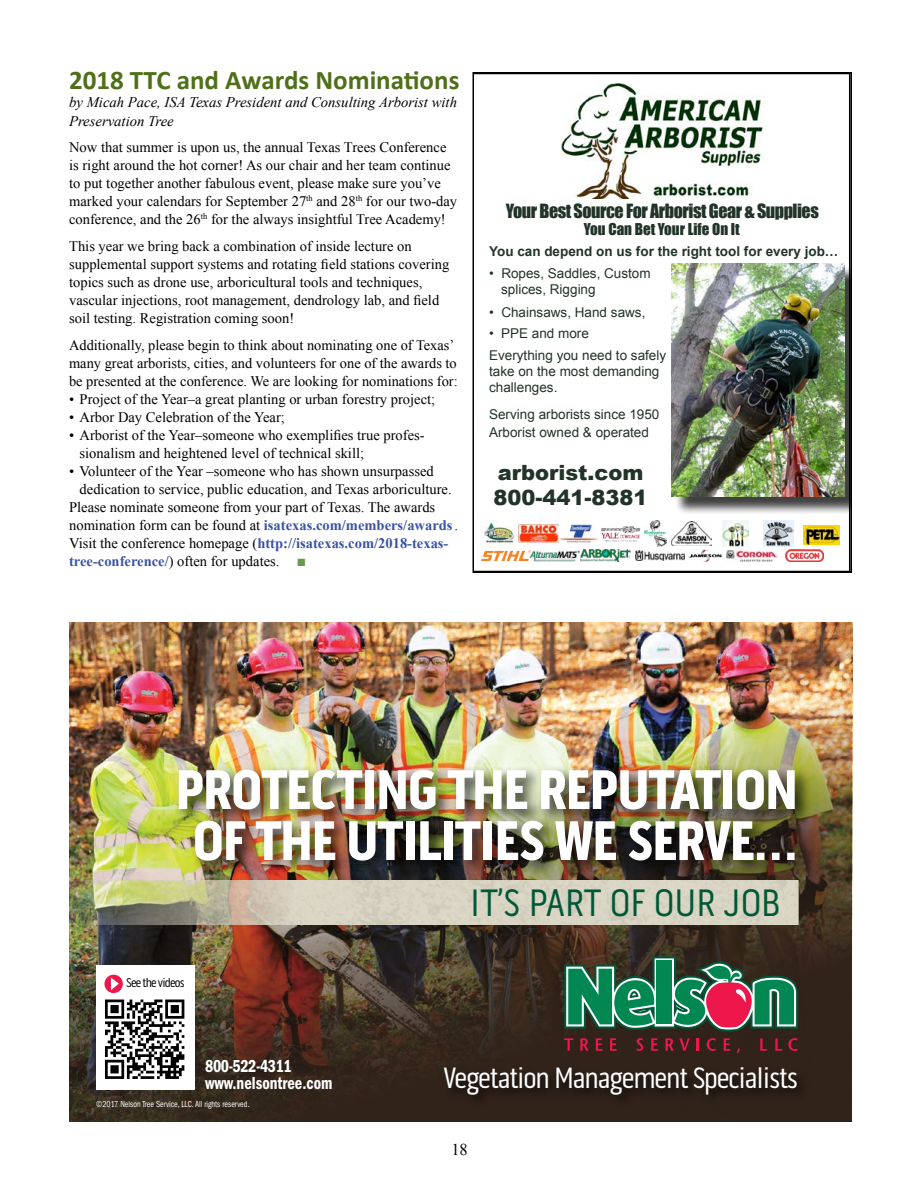
<style>
.page{position:relative;width:918px;height:1188px;background:#fff}
.page>*{position:absolute;margin:0;border:0;box-sizing:border-box;transform-origin:0 0}
.t1{font:900 57px/51px "Pill Gothic 300 mg";letter-spacing:-.03em;color:#fff}
.t2{font:39px "Pill Gothic 300 mg";color:#005837}
.t3{font:30px "Pill Gothic 300 mg";letter-spacing:-.04em;color:#fff}
.t4{font:700 27px "Calibri";color:#4f6f19}
.t5{font:900 21px/25.2px "Arial";color:#223428}
.t6{font:18px "Impact";letter-spacing:-.025em;color:#223428}
.t7{font:18px/16.5px "ITC Franklin Gothic Std Dm Cd";color:#fff;scale:.9 1}
.t8{font:16.5px "Times New Roman";color:#000}
.t9{font:15px "Impact";color:#223428}
.t10{font:italic 14.7px/18.8px "Times New Roman";color:#000}
.t11{font:14.55px/18px "Times New Roman";color:#000}
.t12{font:700 14.55px "Times New Roman";color:#3953a4}
.t13{font:13.5px/16.2px "Arial";color:#223428}
.t14{font:700 13.5px "Arial";color:#223428}
.t15{font:12.9px "Pill Gothic 300 mg";letter-spacing:-.06em;color:#000}
.t16{font:condensed 9px "ITC Franklin Gothic Std";color:#fff;scale:.9 1}
.s1{font-weight:700;color:#3953a4}
.s2{font-weight:400;color:#000}
.s3{color:#6c974e}
</style>
<div class="page">
<img style="left:69px;top:622px;width:783px;height:500px">
<svg style="left:564px;top:1038px;width:9px;height:13px"></svg>
<svg style="left:580px;top:1038px;width:9px;height:13px"></svg>
<svg style="left:596px;top:1038px;width:6px;height:13px"></svg>
<svg style="left:610px;top:1038px;width:7px;height:13px"></svg>
<svg style="left:636px;top:1038px;width:7px;height:13px"></svg>
<svg style="left:651px;top:1038px;width:7px;height:13px"></svg>
<svg style="left:666px;top:1038px;width:24px;height:13px"></svg>
<svg style="left:697px;top:1038px;width:2px;height:13px"></svg>
<svg style="left:707px;top:1038px;width:9px;height:13px"></svg>
<svg style="left:724px;top:1038px;width:6px;height:13px"></svg>
<svg style="left:737px;top:1048px;width:3px;height:4px"></svg>
<svg style="left:760px;top:1038px;width:7px;height:13px"></svg>
<svg style="left:775px;top:1038px;width:7px;height:13px"></svg>
<svg style="left:788px;top:1038px;width:10px;height:13px"></svg>
<svg style="left:564px;top:956px;width:234px;height:76px;background:#496f59"></svg>
<div style="left:174px;top:765px;width:639px;height:113px;background:#000;opacity:.77"></div>
<div style="left:441px;top:1064px;width:369px;height:44px;background:#2c1f17"></div>
<img style="left:69px;top:880px;width:729px;height:44px">
<svg style="left:96px;top:965px;width:99px;height:124px"></svg>
<div style="left:674px;top:266px;width:177px;height:249px;background:#000;opacity:.75"></div>
<img style="left:671px;top:264px;width:174px;height:232px">
<img style="left:561px;top:84px;width:202px;height:114px">
<img style="left:481px;top:550px;width:98px;height:11px">
<img style="left:483px;top:520px;width:33px;height:24px">
<img style="left:518px;top:525px;width:80px;height:18px">
<img style="left:581px;top:550px;width:50px;height:11px">
<img style="left:601px;top:526px;width:40px;height:16px">
<img style="left:671px;top:522px;width:40px;height:23px">
<img style="left:635px;top:551px;width:50px;height:9px">
<img style="left:645px;top:520px;width:22px;height:27px">
<img style="left:689px;top:549px;width:32px;height:13px">
<img style="left:785px;top:549px;width:39px;height:13px">
<img style="left:803px;top:526px;width:36px;height:18px">
<img style="left:722px;top:520px;width:27px;height:27px">
<img style="left:727px;top:550px;width:50px;height:11px">
<img style="left:764px;top:520px;width:30px;height:27px">
<div style="left:472px;top:72px;width:380px;height:501px;border:2px solid #000"></div>
<h3 class="t4" style="left:69px;top:63px;width:392px">2018 TTC and Awards Nominations</h3>
<p class="t10" style="left:69px;top:93px;width:389px">by Micah Pace, ISA Texas President and Consulting Arborist with<br>Preservation Tree</p>
<p class="t11" style="left:69px;top:138px;width:390px">Now that summer is upon us, the annual Texas Trees Conference is right around the hot corner! As our chair and her team continue to put together another fabulous event, please make sure you’ve marked your calendars for September 27<sup>th</sup> and 28<sup>th</sup> for our two-day conference, and the 26<sup>th</sup> for the always insightful Tree Academy!</p>
<p class="t11" style="left:69px;top:237px;width:382px">This year we bring back a combination of inside lecture on supplemental support systems and rotating field stations covering topics such as drone use, arboricultural tools and techniques, vascular injections, root management, dendrology lab, and field soil testing. Registration coming soon!</p>
<p class="t11" style="left:69px;top:336px;width:390px">Additionally, please begin to think about nominating one of Texas’ many great arborists, cities, and volunteers for one of the awards to be presented at the conference. We are looking for nominations for:</p>
<p class="t11" style="left:69px;top:390px;width:368px">• Project of the Year–a great planting or urban forestry project;</p>
<p class="t11" style="left:69px;top:408px;width:217px">• Arbor Day Celebration of the Year;</p>
<p class="t11" style="left:80px;top:426px;width:345px;text-indent:-11px">• Arborist of the Year–someone who exemplifies true profes&shy;sionalism and heightened level of technical skill;</p>
<p class="t11" style="left:69px;top:462px;width:366px">• Volunteer of the Year –someone who has shown unsurpassed</p>
<p class="t11" style="left:80px;top:480px;width:374px">dedication to service, public education, and Texas arboriculture.</p>
<p class="t11" style="left:69px;top:498px;width:368px">Please nominate someone from your part of Texas. The awards</p>
<p class="t11" style="left:69px;top:516px;width:390px">nomination form can be found at <span class="s1">isatexas.com/members/awards</span>.</p>
<p class="t12" style="left:69px;top:533px;width:381px"><span class="s2">Visit the conference homepage (</span>http://isatexas.com/2018-texas-</p>
<p class="t11" style="left:69px;top:552px;width:238px"><span class="s1">tree-conference/</span>) often for updates. <span class="s3">■</span></p>
<p class="t6" style="left:506px;top:197px;width:314px">Your Best Source For Arborist Gear &amp; Supplies</p>
<p class="t14" style="left:489px;top:242px;width:351px">You can depend on us for the right tool for every job…</p>
<p class="t13" style="left:501px;top:265px;width:151px;text-indent:-12px">• Ropes, Saddles, Custom splices, Rigging</p>
<p class="t13" style="left:489px;top:304px;width:158px">• Chainsaws, Hand saws,</p>
<p class="t13" style="left:489px;top:323px;width:179px;line-height:21.6px">• PPE and more<br>Everything you need to safely</p>
<p class="t13" style="left:489px;top:363px;width:172px">take on the most demanding challenges.</p>
<p class="t13" style="left:489px;top:406px;width:172px;line-height:18px">Serving arborists since 1950<br>Arborist owned &amp; operated</p>
<p class="t9" style="left:584px;top:218px;width:158px">You Can Bet Your Life On It</p>
<h3 class="t5" style="left:494px;top:459px;width:156px">arborist.com<br>800-441-8381</h3>
<h1 class="t1" style="left:175px;top:765px;width:624px">PROTECTING THE REPUTATION<br>OF THE UTILITIES WE SERVE…</h1>
<p class="t15" style="left:126px;top:975px;width:60px">See the videos</p>
<p class="t7" style="left:205px;top:1058px;width:143px">800-522-4311 www.nelsontree.com</p>
<p class="t16" style="left:96px;top:1099px;width:172px">©2017 Nelson Tree Service, LLC. All rights reserved.</p>
<h2 class="t2" style="left:470px;top:880px;width:313px">IT’S PART OF OUR JOB</h2>
<h3 class="t3" style="left:444px;top:1061px;width:356px">Vegetation Management Specialists</h3>
<p class="t8" style="left:451px;top:1139px;width:18px">18</p>
</div>
